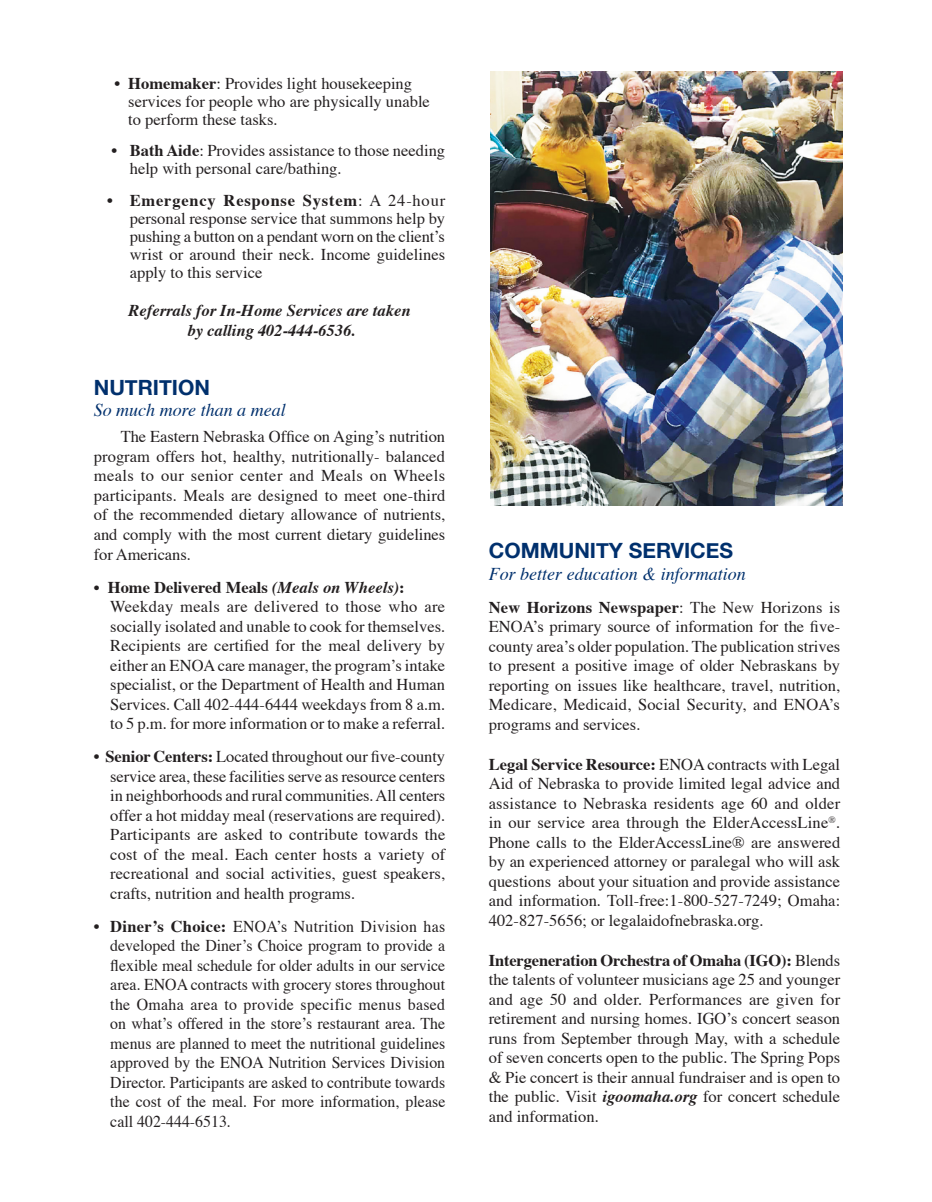
<style>
.page{position:relative;width:932px;height:1202px;background:#fff}
.page>*{position:absolute;margin:0;border:0;box-sizing:border-box;transform-origin:0 0}
.t1{font:700 21px "Helvetica Neue";color:#00306d}
.p3{font:italic 18px "Times";color:#00306d}
.p3-2{font:16.5px/19.5px "Times";color:#231f20;text-align:justify}
.t2{font:italic 700 16.5px/19.5px "Times";color:#231f20;text-align:center}
.s1{font-style:italic}
.s2{font-weight:700}
.s3{font-weight:700;font-style:italic}
</style>
<div class="page">
<img style="left:491px;top:72px;width:351px;height:434px">
<p class="p3-2" style="left:128px;top:75px;width:303px;line-height:18px;text-align:left;text-indent:-14px"><span class="s1">•</span> <span class="s2">Homemaker</span>: Provides light housekeeping services for people who are physically unable to perform these tasks.</p>
<p class="p3-2" style="left:130px;top:143px;width:317px;line-height:18px;text-indent:-18px">• <span class="s2">Bath Aide</span>: Provides assistance to those needing help with personal care/bathing.</p>
<p class="p3-2" style="left:130px;top:192px;width:317px;line-height:18px;text-indent:-22px">• <span class="s2">Emergency Response System</span>: A 24-hour personal response service that summons help by pushing a button on a pendant worn on the client’s wrist or around their neck. Income guidelines apply to this service</p>
<p class="t2" style="left:128px;top:301px;width:283px">Referrals for In-Home Services are taken by calling 402-444-6536.</p>
<p class="t1" style="left:94px;top:370px;width:118px">NUTRITION</p>
<p class="p3" style="left:94px;top:394px;width:193px">So much more than a meal</p>
<p class="p3-2" style="left:94px;top:428px;width:353px;text-indent:27px">The Eastern Nebraska Office on Aging’s nutrition program offers hot, healthy, nutritionally- balanced meals to our senior center and Meals on Wheels participants. Meals are designed to meet one-third of the recommended dietary allowance of nutrients, and comply with the most current dietary guidelines for Americans.</p>
<p class="p3-2" style="left:110px;top:578px;width:336px;text-align:left;text-indent:-17px"><span class="s2">• Home Delivered Meals</span> <span class="s3">(Meals on Wheels)</span><span class="s2">:<br></span>Weekday meals are delivered to those who are socially isolated and unable to cook for themselves.<br>Recipients are certified for the meal delivery by either an ENOA care manager, the program’s intake specialist, or the Department of Health and Human Services. Call 402-444-6444 weekdays from 8 a.m. to 5 p.m. for more information or to make a referral.</p>
<p class="p3-2" style="left:110px;top:747px;width:336px;text-indent:-17px">• <span class="s2">Senior Centers:</span> Located throughout our five-county service area, these facilities serve as resource centers in neighborhoods and rural communities. All centers offer a hot midday meal (reservations are required).<br>Participants are asked to contribute towards the cost of the meal. Each center hosts a variety of recreational and social activities, guest speakers, crafts, nutrition and health programs.</p>
<p class="p3-2" style="left:110px;top:917px;width:336px;text-indent:-17px">• <span class="s2">Diner’s Choice:</span> ENOA’s Nutrition Division has developed the Diner’s Choice program to provide a flexible meal schedule for older adults in our service area. ENOA contracts with grocery stores throughout the Omaha area to provide specific menus based on what’s offered in the store’s restaurant area. The menus are planned to meet the nutritional guidelines approved by the ENOA Nutrition Services Division Director. Participants are asked to contribute towards the cost of the meal. For more information, please call 402-444-6513.</p>
<p class="t1" style="left:489px;top:534px;width:246px">COMMUNITY SERVICES</p>
<p class="p3" style="left:489px;top:558px;width:258px">For better education &amp; information</p>
<p class="p3-2" style="left:489px;top:598px;width:353px"><span class="s2">New Horizons Newspaper</span>: The New Horizons is ENOA’s primary source of information for the five&shy;county area’s older population. The publication strives to present a positive image of older Nebraskans by reporting on issues like healthcare, travel, nutrition, Medicare, Medicaid, Social Security, and ENOA’s programs and services.</p>
<p class="p3-2" style="left:489px;top:755px;width:353px"><span class="s2">Legal Service Resource:</span> ENOA contracts with Legal Aid of Nebraska to provide limited legal advice and assistance to Nebraska residents age 60 and older in our service area through the ElderAccessLine<sup>®</sup>.<br>Phone calls to the ElderAccessLine® are answered by an experienced attorney or paralegal who will ask questions about your situation and provide assistance and information. Toll-free:1-800-527-7249; Omaha:<br>402-827-5656; or legalaidofnebraska.org.</p>
<p class="p3-2" style="left:489px;top:951px;width:353px"><span class="s2">Intergeneration Orchestra of Omaha (IGO):</span> Blends the talents of volunteer musicians age 25 and younger and age 50 and older. Performances are given for retirement and nursing homes. IGO’s concert season runs from September through May, with a schedule of seven concerts open to the public. The Spring Pops &amp; Pie concert is their annual fundraiser and is open to the public. Visit <span class="s3">igoomaha.org</span> for concert schedule and information.</p>
</div>
